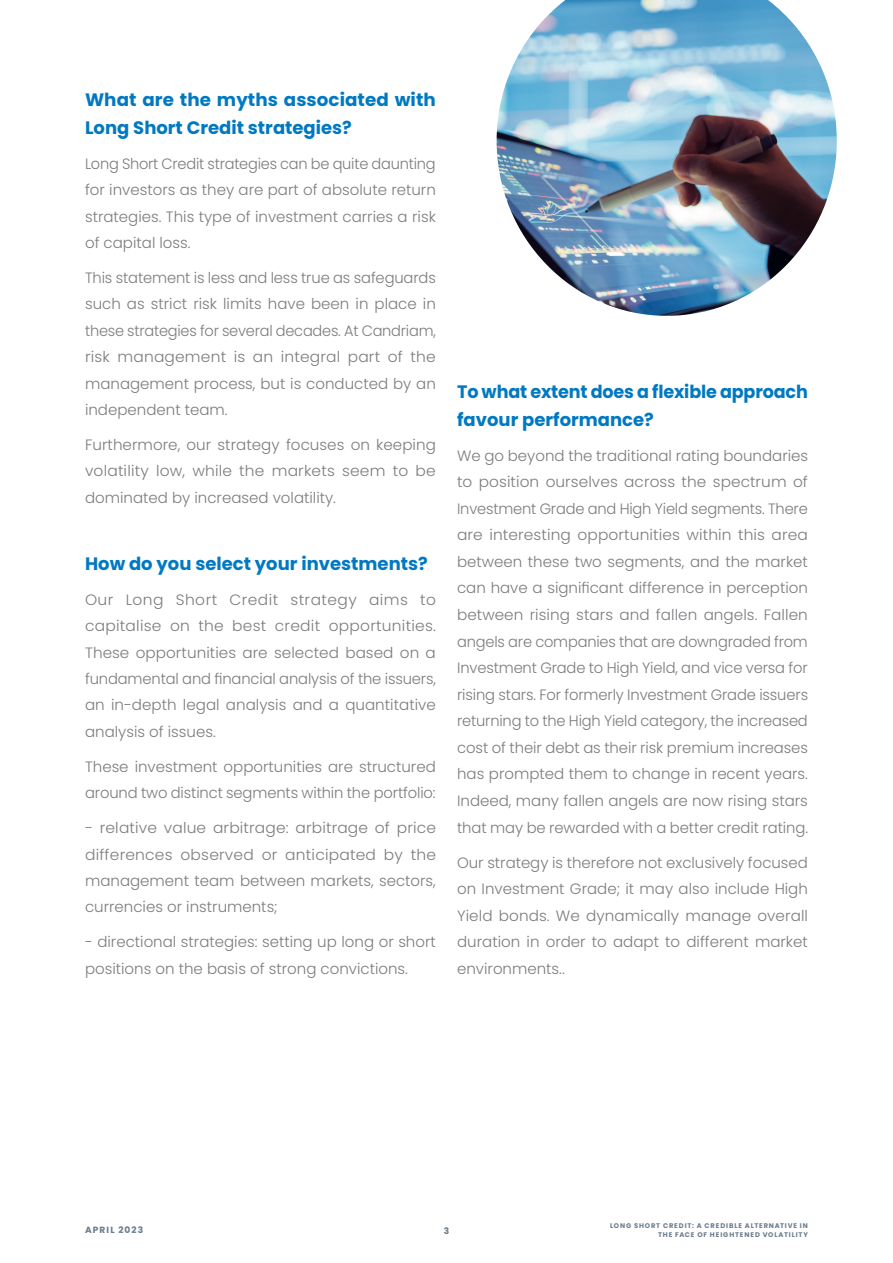
<style>
.page{position:relative;width:893px;height:1263px;background:#fff}
.page>*{position:absolute;margin:0;border:0;box-sizing:border-box;transform-origin:0 0}
.t1{font:700 18px/27.9px "Poppins";color:#0079c2}
.t2{font:300 15px/26.4px "Poppins";color:#7a7c7f;text-align:justify}
.t3{font:700 9px "Poppins";letter-spacing:.125em;color:#6a7b8b}
.t4{font:700 6.75px/9px "Poppins";letter-spacing:.13em;color:#6a7b8b;text-align:right}
</style>
<div class="page">
<img style="left:497px;top:0;width:340px;height:316px">
<p class="t1" style="left:85px;top:86px;width:352px">What are the myths associated with<br>Long Short Credit strategies?</p>
<p class="t2" style="left:85px;top:150px;width:352px">Long Short Credit strategies can be quite daunting for investors as they are part of absolute return strategies. This type of investment carries a risk of capital loss.</p>
<p class="t2" style="left:85px;top:264px;width:352px">This statement is less and less true as safeguards such as strict risk limits have been in place in these strategies for several decades. At Candriam, risk management is an integral part of the management process, but is conducted by an independent team.</p>
<p class="t2" style="left:85px;top:431px;width:352px">Furthermore, our strategy focuses on keeping volatility low, while the markets seem to be dominated by increased volatility.</p>
<p class="t1" style="left:85px;top:549px;width:344px">How do you select your investments?</p>
<p class="t2" style="left:85px;top:586px;width:352px">Our Long Short Credit strategy aims to capitalise on the best credit opportunities.<br>These opportunities are selected based on a fundamental and financial analysis of the issuers, an in-depth legal analysis and a quantitative analysis of issues.</p>
<p class="t2" style="left:85px;top:753px;width:352px">These investment opportunities are structured around two distinct segments within the portfolio:</p>
<p class="t2" style="left:85px;top:815px;width:353px">- relative value arbitrage: arbitrage of price differences observed or anticipated by the management team between markets, sectors, currencies or instruments;</p>
<p class="t2" style="left:85px;top:929px;width:352px">- directional strategies: setting up long or short positions on the basis of strong convictions.</p>
<p class="t1" style="left:457px;top:377px;width:352px">To what extent does a flexible approach favour performance?</p>
<p class="t2" style="left:457px;top:442px;width:353px">We go beyond the traditional rating boundaries to position ourselves across the spectrum of Investment Grade and High Yield segments. There are interesting opportunities within this area between these two segments, and the market can have a significant difference in perception between rising stars and fallen angels. Fallen angels are companies that are downgraded from Investment Grade to High Yield, and vice versa for rising stars. For formerly Investment Grade issuers returning to the High Yield category, the increased cost of their debt as their risk premium increases has prompted them to change in recent years.<br>Indeed, many fallen angels are now rising stars that may be rewarded with a better credit rating.</p>
<p class="t2" style="left:457px;top:849px;width:352px">Our strategy is therefore not exclusively focused on Investment Grade; it may also include High Yield bonds. We dynamically manage overall duration in order to adapt to different market environments..</p>
<p class="t3" style="left:85px;top:1223px;width:60px">APRIL 2023</p>
<p class="t3" style="left:444px;top:1224px;width:7px">3</p>
<p class="t4" style="left:610px;top:1221px;width:199px">LONG SHORT CREDIT: A CREDIBLE ALTERNATIVE IN<br>THE FACE OF HEIGHTENED VOLATILITY</p>
</div>
